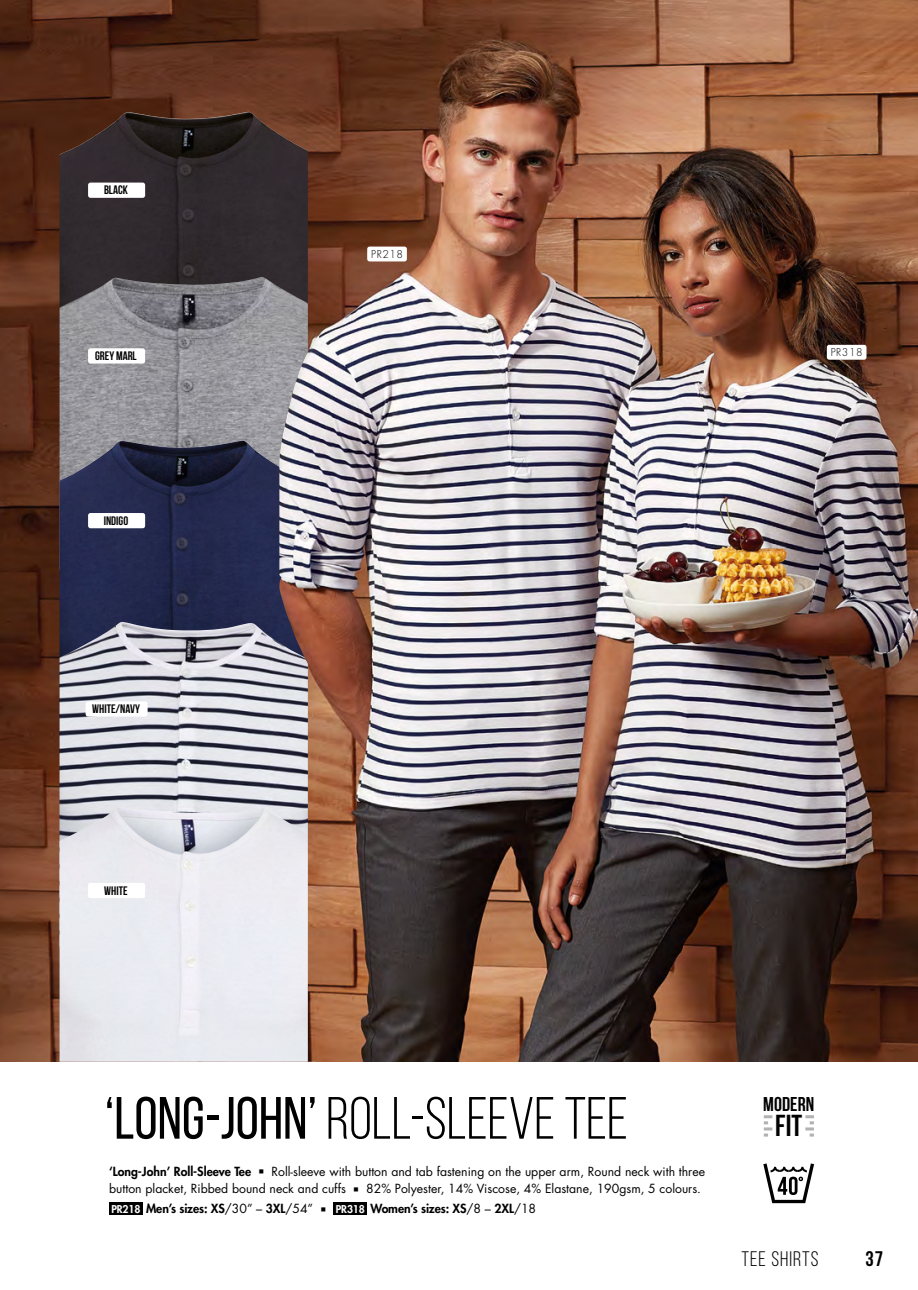
<style>
.page{position:relative;width:918px;height:1290px;background:#fff}
.page>*{position:absolute;margin:0;border:0;box-sizing:border-box;transform-origin:0 0}
.t1{font:59.5px "Bebas Neue";color:#000}
.t2{font:700 30.28px "Bebas Neue";color:#000}
.t3{font:21px "Bebas Neue";letter-spacing:.05em;color:#000}
.t4{font:700 21px "Bebas Neue";color:#000}
.t5{font:700 19.95px "Bebas Neue";letter-spacing:.005em;color:#000}
.NEW-Bodycopy{font:12.25px/17.5px "Futura";color:#000}
.NEW-Bodycopy-2{font:800 12.25px "Futura";letter-spacing:-.01em;color:#000}
.Product_colour_descr{font:700 12.25px "Bebas Neue";color:#000}
.t6{font:300 10.5px "Futura";letter-spacing:.05em;color:#000}
.t7{font:800 10.5px "Futura";letter-spacing:-.01em;color:#fff}
.s1{font-style:inherit}
.s2{font-weight:800}
.s3{font-weight:400}
</style>
<div class="page">
<img style="left:0;top:0;width:279px;height:1062px">
<img style="left:60px;top:111px;width:219px;height:166px">
<img style="left:60px;top:277px;width:219px;height:163px">
<img style="left:60px;top:440px;width:219px;height:181px">
<img style="left:60px;top:621px;width:219px;height:185px">
<img style="left:60px;top:806px;width:219px;height:256px">
<div style="left:88px;top:183px;width:57px;height:15px;background:#fff;border-radius:2px"></div>
<div style="left:88px;top:348px;width:57px;height:15px;background:#fff;border-radius:2px"></div>
<div style="left:88px;top:513px;width:57px;height:15px;background:#fff;border-radius:2px"></div>
<div style="left:88px;top:883px;width:57px;height:15px;background:#fff;border-radius:2px"></div>
<div style="left:86px;top:701px;width:62px;height:15px;background:#fff;border-radius:2px"></div>
<img style="left:279px;top:0;width:639px;height:1062px">
<div style="left:367px;top:247px;width:40px;height:14px;background:#fff;border-radius:2px"></div>
<div style="left:827px;top:345px;width:39px;height:15px;background:#fff;border-radius:2px"></div>
<div style="left:109px;top:1203px;width:34px;height:12px;background:#000"></div>
<div style="left:333px;top:1203px;width:34px;height:12px;background:#000"></div>
<svg style="left:805px;top:1115px;width:9px;height:21px"></svg>
<svg style="left:764px;top:1115px;width:8px;height:21px"></svg>
<svg style="left:763px;top:1163px;width:51px;height:40px"></svg>
<p class="Product_colour_descr" style="left:104px;top:183px;width:25px">BLACK</p>
<p class="Product_colour_descr" style="left:95px;top:349px;width:43px">GREY MARL</p>
<p class="Product_colour_descr" style="left:104px;top:514px;width:26px">INDIGO</p>
<p class="Product_colour_descr" style="left:92px;top:702px;width:49px">WHITE/NAVY</p>
<p class="Product_colour_descr" style="left:104px;top:884px;width:25px">WHITE</p>
<p class="t6" style="left:371px;top:248px;width:33px">PR218</p>
<p class="t6" style="left:831px;top:346px;width:33px">PR318</p>
<p class="t1" style="left:105px;top:1086px;width:524px"><span class="s1">‘LONG-JOHN’</span> ROLL-SLEEVE TEE</p>
<p class="NEW-Bodycopy" style="left:109px;top:1163px;width:597px"><span class="s2">‘Long-John’ Roll-Sleeve Tee</span> ■ Roll-sleeve with button and tab fastening on the upper arm, Round neck with three button placket, Ribbed bound neck and cuffs ■ 82% Polyester, 14% Viscose, 4% Elastane, 190gsm, 5 colours.</p>
<p class="t7" style="left:111px;top:1202px;width:31px">PR218</p>
<p class="NEW-Bodycopy-2" style="left:146px;top:1201px;width:181px">Men’s sizes: XS<span class="s3">/30” –</span> 3XL<span class="s3">/54”</span> ■</p>
<p class="t7" style="left:336px;top:1202px;width:31px">PR318</p>
<p class="NEW-Bodycopy-2" style="left:370px;top:1201px;width:167px">Women’s sizes: XS<span class="s3">/8 –</span> 2XL<span class="s3">/18</span></p>
<p class="t5" style="left:763px;top:1093px;width:53px">MODERN</p>
<p class="t2" style="left:775px;top:1109px;width:29px">FIT</p>
<p class="t3" style="left:741px;top:1247px;width:79px">TEE SHIRTS</p>
<p class="t4" style="left:865px;top:1247px;width:19px">37</p>
</div>
